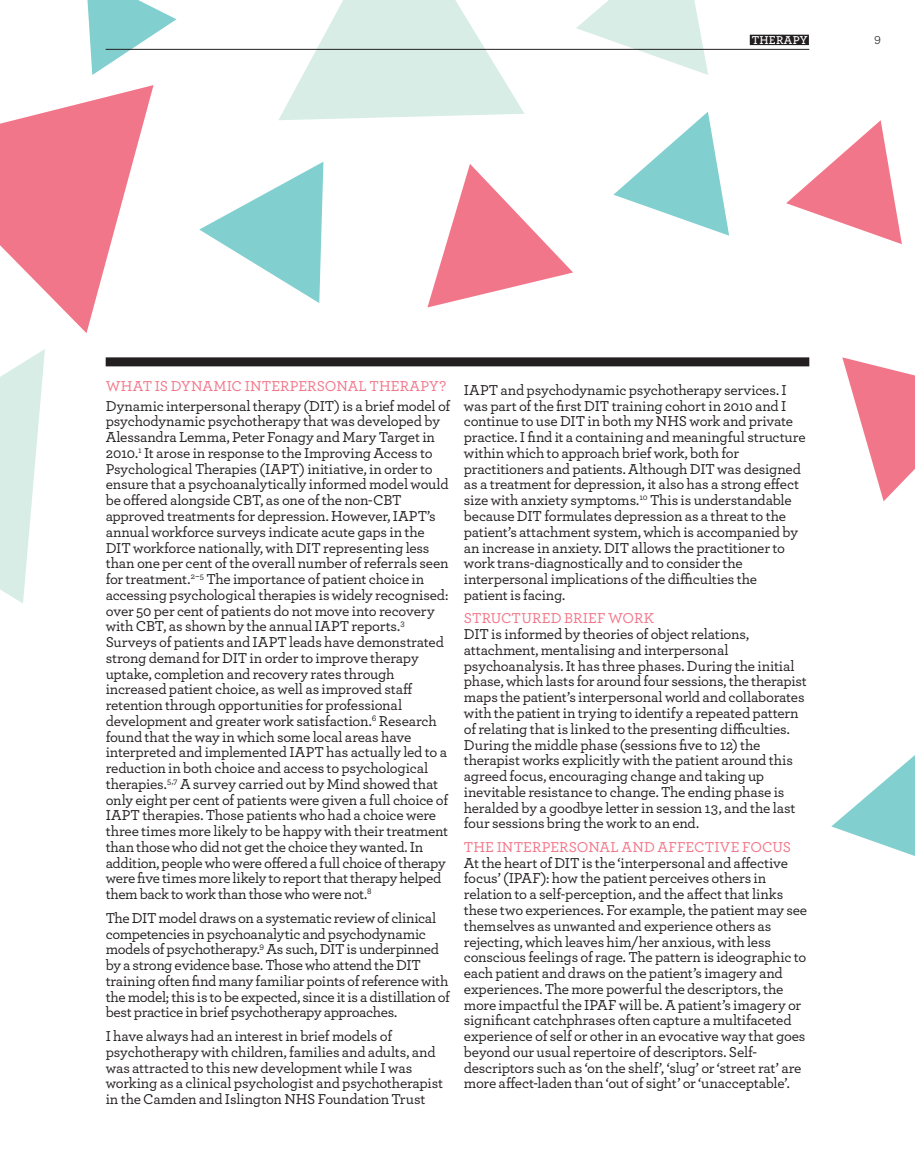
<style>
.page{position:relative;width:915px;height:1170px;background:#fff}
.page>*{position:absolute;margin:0;border:0;box-sizing:border-box;transform-origin:0 0}
._10pt_Body_copy{font:500 15px/15.8px "Archer";letter-spacing:-.015em;color:#231f20}
.Body_subhead{font:500 15px "Archer";letter-spacing:.005em;color:#f27689}
.Header_bar_sub_title{font:600 12px "Archer";letter-spacing:.015em;color:#fff}
.t1{font:12px "Archer";color:#231f20}
</style>
<div class="page">
<svg style="left:278px;top:0;width:246px;height:120px"></svg>
<svg style="left:87px;top:0;width:89px;height:75px"></svg>
<svg style="left:575px;top:0;width:133px;height:75px"></svg>
<div style="left:749px;top:35px;width:59px;height:10px;background:#231f20"></div>
<hr style="left:106px;top:49px;width:703px;height:1px;background:#231f20">
<div style="left:106px;top:357px;width:703px;height:9px;background:#231f20"></div>
<svg style="left:0;top:349px;width:45px;height:254px"></svg>
<svg style="left:0;top:85px;width:153px;height:248px"></svg>
<svg style="left:199px;top:162px;width:124px;height:141px"></svg>
<svg style="left:613px;top:112px;width:115px;height:124px"></svg>
<svg style="left:786px;top:120px;width:115px;height:124px"></svg>
<svg style="left:842px;top:357px;width:72px;height:144px"></svg>
<svg style="left:427px;top:164px;width:146px;height:143px"></svg>
<svg style="left:831px;top:756px;width:83px;height:100px"></svg>
<p class="Header_bar_sub_title" style="left:751px;top:31px;width:57px">THERAPY</p>
<p class="t1" style="left:873px;top:31px;width:8px">9</p>
<p class="Body_subhead" style="left:106px;top:375px;width:342px">WHAT IS DYNAMIC INTERPERSONAL THERAPY?</p>
<p class="_10pt_Body_copy" style="left:106px;top:397px;width:346px">Dynamic interpersonal therapy (DIT) is a brief model of psychodynamic psychotherapy that was developed by Alessandra Lemma, Peter Fonagy and Mary Target in 2010.<sup>1</sup> It arose in response to the Improving Access to Psychological Therapies (IAPT) initiative, in order to ensure that a psychoanalytically informed model would be offered alongside CBT, as one of the non-CBT approved treatments for depression. However, IAPT’s annual workforce surveys indicate acute gaps in the DIT workforce nationally, with DIT representing less than one per cent of the overall number of referrals seen for treatment.<sup>2–5</sup> The importance of patient choice in accessing psychological therapies is widely recognised: over 50 per cent of patients do not move into recovery with CBT, as shown by the annual IAPT reports.<sup>3<br></sup>Surveys of patients and IAPT leads have demonstrated strong demand for DIT in order to improve therapy uptake, completion and recovery rates through increased patient choice, as well as improved staff retention through opportunities for professional development and greater work satisfaction.<sup>6</sup> Research found that the way in which some local areas have interpreted and implemented IAPT has actually led to a reduction in both choice and access to psychological therapies.<sup>5,7</sup> A survey carried out by Mind showed that only eight per cent of patients were given a full choice of IAPT therapies. Those patients who had a choice were three times more likely to be happy with their treatment than those who did not get the choice they wanted. In addition, people who were offered a full choice of therapy were five times more likely to report that therapy helped them back to work than those who were not.<sup>8</sup></p>
<p class="_10pt_Body_copy" style="left:106px;top:909px;width:346px">The DIT model draws on a systematic review of clinical competencies in psychoanalytic and psychodynamic models of psychotherapy.<sup>9</sup> As such, DIT is underpinned by a strong evidence base. Those who attend the DIT training often find many familiar points of reference with the model; this is to be expected, since it is a distillation of best practice in brief psychotherapy approaches.</p>
<p class="_10pt_Body_copy" style="left:106px;top:1027px;width:339px">I have always had an interest in brief models of psychotherapy with children, families and adults, and was attracted to this new development while I was working as a clinical psychologist and psychotherapist in the Camden and Islington NHS Foundation Trust</p>
<p class="_10pt_Body_copy" style="left:463px;top:381px;width:343px">IAPT and psychodynamic psychotherapy services. I was part of the first DIT training cohort in 2010 and I continue to use DIT in both my NHS work and private practice. I find it a containing and meaningful structure within which to approach brief work, both for practitioners and patients. Although DIT was designed as a treatment for depression, it also has a strong effect size with anxiety symptoms.<sup>10</sup> This is understandable because DIT formulates depression as a threat to the patient’s attachment system, which is accompanied by an increase in anxiety. DIT allows the practitioner to work trans-diagnostically and to consider the interpersonal implications of the difficulties the<br>patient is facing.</p>
<p class="Body_subhead" style="left:463px;top:607px;width:191px">STRUCTURED BRIEF WORK</p>
<p class="_10pt_Body_copy" style="left:463px;top:625px;width:344px">DIT is informed by theories of object relations, attachment, mentalising and interpersonal psychoanalysis. It has three phases. During the initial phase, which lasts for around four sessions, the therapist maps the patient’s interpersonal world and collaborates with the patient in trying to identify a repeated pattern of relating that is linked to the presenting difficulties.<br>During the middle phase (sessions five to 12) the therapist works explicitly with the patient around this agreed focus, encouraging change and taking up inevitable resistance to change. The ending phase is heralded by a goodbye letter in session 13, and the last four sessions bring the work to an end.</p>
<p class="Body_subhead" style="left:463px;top:836px;width:329px">THE INTERPERSONAL AND AFFECTIVE FOCUS</p>
<p class="_10pt_Body_copy" style="left:463px;top:854px;width:345px">At the heart of DIT is the ‘interpersonal and affective focus’ (IPAF): how the patient perceives others in relation to a self-perception, and the affect that links these two experiences. For example, the patient may see themselves as unwanted and experience others as rejecting, which leaves him/her anxious, with less conscious feelings of rage. The pattern is ideographic to each patient and draws on the patient’s imagery and experiences. The more powerful the descriptors, the more impactful the IPAF will be. A patient’s imagery or significant catchphrases often capture a multifaceted experience of self or other in an evocative way that goes beyond our usual repertoire of descriptors. Self&shy;descriptors such as ‘on the shelf’, ‘slug’ or ‘street rat’ are more affect-laden than ‘out of sight’ or ‘unacceptable’.</p>
</div>
